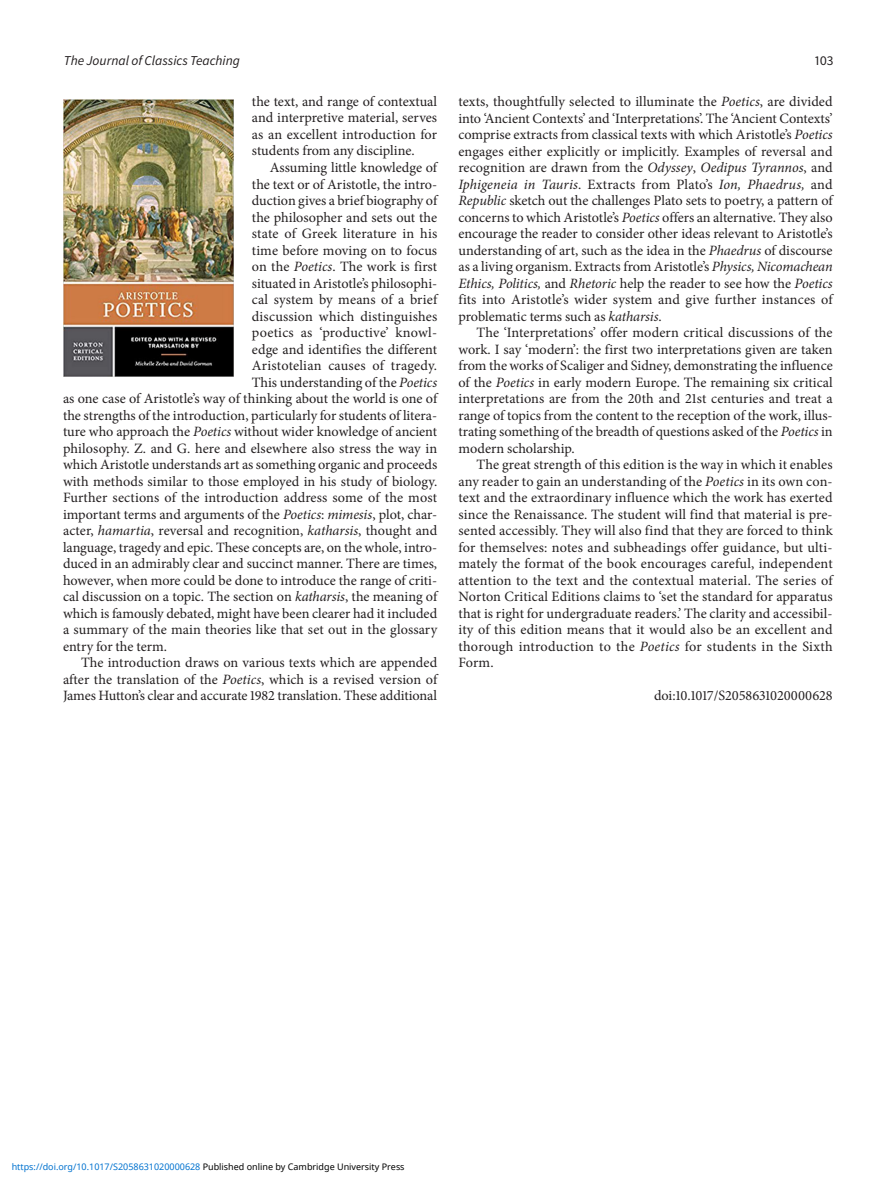
<style>
.page{position:relative;width:893px;height:1191px;background:#fff}
.page>*{position:absolute;margin:0;border:0;box-sizing:border-box;transform-origin:0 0}
.t1{font:14.25px/16.5px "Minion Pro";color:#231f20;text-align:justify}
.t2{font:italic 13.5px "Source Sans Pro";color:#231f20}
.t3{font:13.5px "Source Sans Pro";color:#231f20}
.t4{font:9px "Noto Sans";color:#0172cf}
.s1{font-style:italic}
.s2{color:#000}
</style>
<div class="page">
<img style="left:64px;top:99px;width:170px;height:277px">
<p class="t2" style="left:64px;top:52px;width:178px">The Journal of Classics Teaching</p>
<p class="t3" style="left:815px;top:52px;width:20px">103</p>
<p class="t1" style="left:252px;top:93px;width:187px">the text, and range of contextual and interpretive material, serves as an excellent introduction for students from any discipline.</p>
<p class="t1" style="left:270px;top:159px;width:169px">Assuming little knowledge of</p>
<p class="t1" style="left:252px;top:176px;width:187px">the text or of Aristotle, the intro-</p>
<p class="t1" style="left:252px;top:192px;width:187px">duction gives a brief biography of</p>
<p class="t1" style="left:252px;top:209px;width:187px">the philosopher and sets out the</p>
<p class="t1" style="left:252px;top:225px;width:187px">state of Greek literature in his</p>
<p class="t1" style="left:252px;top:242px;width:187px">time before moving on to focus</p>
<p class="t1" style="left:252px;top:258px;width:187px">on the <span class="s1">Poetics</span>. The work is first</p>
<p class="t1" style="left:252px;top:275px;width:187px">situated in Aristotle’s philosophi-</p>
<p class="t1" style="left:252px;top:291px;width:187px">cal system by means of a brief</p>
<p class="t1" style="left:252px;top:308px;width:187px">discussion which distinguishes</p>
<p class="t1" style="left:252px;top:324px;width:187px">poetics as ‘productive’ knowl-</p>
<p class="t1" style="left:252px;top:341px;width:187px">edge and identifies the different</p>
<p class="t1" style="left:252px;top:357px;width:187px">Aristotelian causes of tragedy.</p>
<p class="t1" style="left:252px;top:374px;width:187px">This understanding of the <span class="s1">Poetics</span></p>
<p class="t1" style="left:63px;top:390px;width:376px">as one case of Aristotle’s way of thinking about the world is one of</p>
<p class="t1" style="left:63px;top:407px;width:376px">the strengths of the introduction, particularly for students of litera-</p>
<p class="t1" style="left:63px;top:423px;width:376px">ture who approach the <span class="s1">Poetics</span> without wider knowledge of ancient</p>
<p class="t1" style="left:63px;top:440px;width:376px">philosophy. Z. and G. here and elsewhere also stress the way in</p>
<p class="t1" style="left:63px;top:456px;width:376px">which Aristotle understands art as something organic and proceeds</p>
<p class="t1" style="left:63px;top:473px;width:376px">with methods similar to those employed in his study of biology.</p>
<p class="t1" style="left:63px;top:489px;width:376px">Further sections of the introduction address some of the most</p>
<p class="t1" style="left:63px;top:506px;width:376px">important terms and arguments of the <span class="s1">Poetics</span>: <span class="s1">mimesis</span>, plot, char-</p>
<p class="t1" style="left:63px;top:522px;width:376px">acter, <span class="s1">hamartia</span>, reversal and recognition, <span class="s1">katharsis</span>, thought and</p>
<p class="t1" style="left:63px;top:539px;width:376px">language, tragedy and epic. These concepts are, on the whole, intro-</p>
<p class="t1" style="left:63px;top:555px;width:376px">duced in an admirably clear and succinct manner. There are times,</p>
<p class="t1" style="left:63px;top:572px;width:376px">however, when more could be done to introduce the range of criti-</p>
<p class="t1" style="left:63px;top:588px;width:376px">cal discussion on a topic. The section on <span class="s1">katharsis</span>, the meaning of</p>
<p class="t1" style="left:63px;top:605px;width:376px">which is famously debated, might have been clearer had it included</p>
<p class="t1" style="left:63px;top:621px;width:376px">a summary of the main theories like that set out in the glossary</p>
<p class="t1" style="left:63px;top:638px;width:106px">entry for the term.</p>
<p class="t1" style="left:81px;top:654px;width:358px">The introduction draws on various texts which are appended</p>
<p class="t1" style="left:63px;top:671px;width:376px">after the translation of the <span class="s1">Poetics</span>, which is a revised version of</p>
<p class="t1" style="left:63px;top:687px;width:376px">James Hutton’s clear and accurate 1982 translation. These additional</p>
<p class="t1" style="left:458px;top:93px;width:376px">texts, thoughtfully selected to illuminate the <span class="s1">Poetics</span>, are divided into ‘Ancient Contexts’ and ‘Interpretations’. The ‘Ancient Contexts’ comprise extracts from classical texts with which Aristotle’s <span class="s1">Poetics </span>engages either explicitly or implicitly. Examples of reversal and recognition are drawn from the <span class="s1">Odyssey</span>, <span class="s1">Oedipus Tyrannos</span>, and <span class="s1">Iphigeneia in Tauris</span>. Extracts from Plato’s <span class="s1">Ion, Phaedrus,</span> and <span class="s1">Republic</span> sketch out the challenges Plato sets to poetry, a pattern of concerns to which Aristotle’s <span class="s1">Poetics</span> offers an alternative. They also encourage the reader to consider other ideas relevant to Aristotle’s understanding of art, such as the idea in the <span class="s1">Phaedrus</span> of discourse as a living organism. Extracts from Aristotle’s <span class="s1">Physics, Nicomachean Ethics, Politics,</span> and <span class="s1">Rhetoric</span> help the reader to see how the <span class="s1">Poetics </span>fits into Aristotle’s wider system and give further instances of problematic terms such as <span class="s1">katharsis</span>.</p>
<p class="t1" style="left:458px;top:324px;width:376px;text-indent:18px">The ‘Interpretations’ offer modern critical discussions of the work. I say ‘modern’: the first two interpretations given are taken from the works of Scaliger and Sidney, demonstrating the influence of the <span class="s1">Poetics</span> in early modern Europe. The remaining six critical interpretations are from the 20th and 21st centuries and treat a range of topics from the content to the reception of the work, illus&shy;trating something of the breadth of questions asked of the <span class="s1">Poetics</span> in modern scholarship.</p>
<p class="t1" style="left:458px;top:456px;width:376px;text-indent:18px">The great strength of this edition is the way in which it enables any reader to gain an understanding of the <span class="s1">Poetics</span> in its own con&shy;text and the extraordinary influence which the work has exerted since the Renaissance. The student will find that material is pre&shy;sented accessibly. They will also find that they are forced to think for themselves: notes and subheadings offer guidance, but ulti&shy;mately the format of the book encourages careful, independent attention to the text and the contextual material. The series of Norton Critical Editions claims to ‘set the standard for apparatus that is right for undergraduate readers.’ The clarity and accessibil&shy;ity of this edition means that it would also be an excellent and thorough introduction to the <span class="s1">Poetics</span> for students in the Sixth Form.</p>
<p class="t1" style="left:654px;top:687px;width:180px">doi:10.1017/S2058631020000628</p>
<p class="t4" style="left:12px;top:1160px;width:394px">https://doi.org/10.1017/S2058631020000628 <span class="s2">Published online by Cambridge University Press</span></p>
</div>
